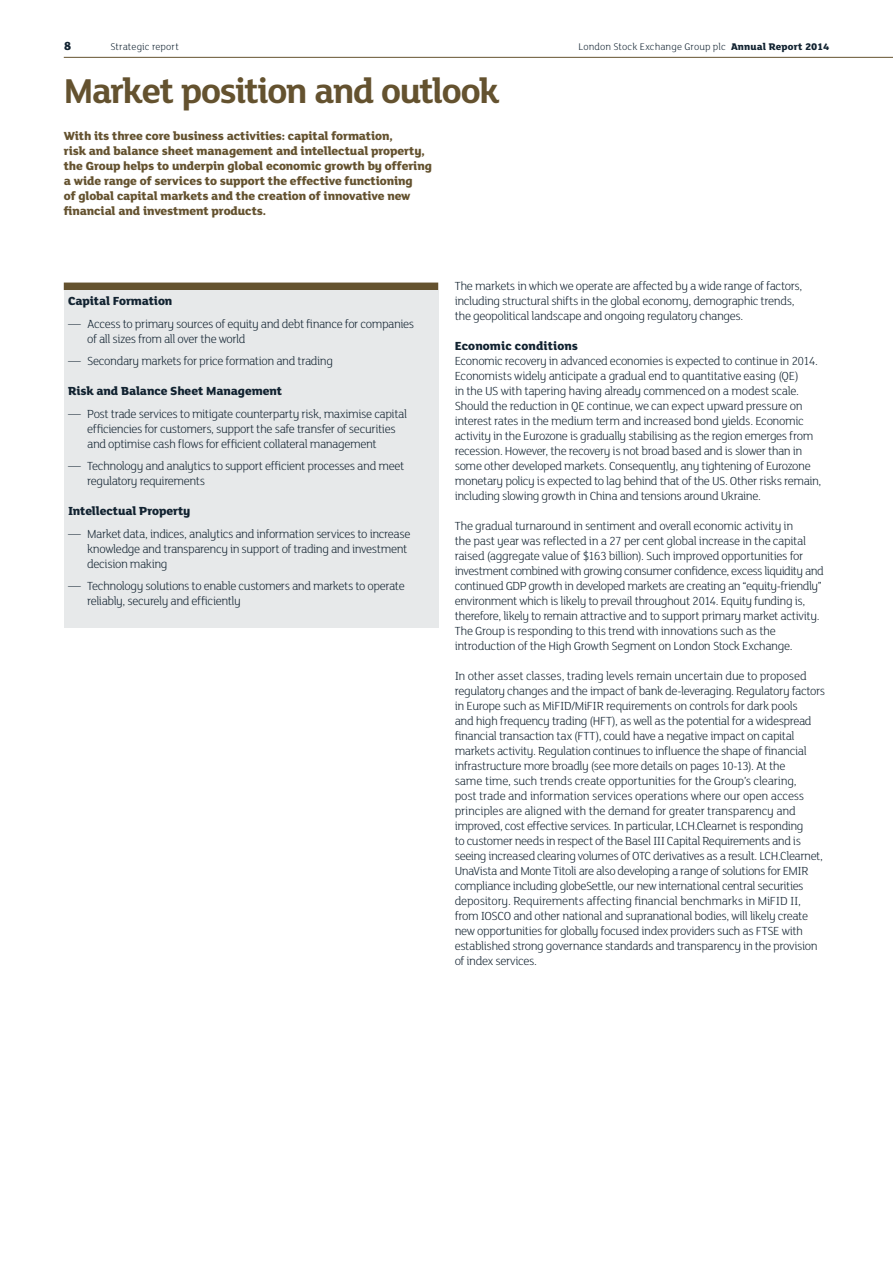
<style>
.page{position:relative;width:893px;height:1263px;background:#fff}
.page>*{position:absolute;margin:0;border:0;box-sizing:border-box;transform-origin:0 0}
._02_Page_Heading__H1{font:700 37.5px "FS Lola";letter-spacing:-.04em;color:#64522f}
._04_Body_Copy__P_FSL{font:300 12.75px/15px "FS Lola";letter-spacing:-.035em;color:#112230}
._03_Stand_First__P_S{font:800 12.75px/15px "FS Lola";letter-spacing:-.01em;color:#64522f}
._06_Body_Copy_Headin{font:800 12.75px "FS Lola";letter-spacing:-.01em;color:#112230}
.Folio_Left{font:800 12.75px "FS Lola";color:#112230}
.Folio_Left-2{font:300 10.5px "FS Lola";letter-spacing:.005em;color:#112230}
.s1{font-weight:800}
</style>
<div class="page">
<div style="left:64px;top:283px;width:374px;height:7px;background:#64522f"></div>
<div style="left:64px;top:290px;width:374px;height:338px;background:#e7e9ea"></div>
<hr style="left:64px;top:57px;width:829px;height:1px;background:#64522f">
<p class="Folio_Left" style="left:64px;top:37px;width:9px">8</p>
<p class="Folio_Left-2" style="left:111px;top:40px;width:70px">Strategic report</p>
<p class="Folio_Left-2" style="left:578px;top:40px;width:252px">London Stock Exchange Group plc <span class="s1">Annual Report 2014</span></p>
<p class="_02_Page_Heading__H1" style="left:64px;top:65px;width:437px">Market position and outlook</p>
<p class="_03_Stand_First__P_S" style="left:64px;top:128px;width:370px">With its three core business activities: capital formation,<br>risk and balance sheet management and intellectual property, the Group helps to underpin global economic growth by offering a wide range of services to support the effective functioning<br>of global capital markets and the creation of innovative new financial and investment products.</p>
<p class="_06_Body_Copy_Headin" style="left:68px;top:292px;width:106px">Capital Formation</p>
<p class="_04_Body_Copy__P_FSL" style="left:87px;top:315px;width:328px;text-indent:-19px">— Access to primary sources of equity and debt finance for companies of all sizes from all over the world</p>
<p class="_04_Body_Copy__P_FSL" style="left:68px;top:353px;width:266px">— Secondary markets for price formation and trading</p>
<p class="_06_Body_Copy_Headin" style="left:68px;top:382px;width:216px">Risk and Balance Sheet Management</p>
<p class="_04_Body_Copy__P_FSL" style="left:87px;top:405px;width:321px;text-indent:-19px">— Post trade services to mitigate counterparty risk, maximise capital efficiencies for customers, support the safe transfer of securities and optimise cash flows for efficient collateral management</p>
<p class="_04_Body_Copy__P_FSL" style="left:87px;top:458px;width:319px;text-indent:-19px">— Technology and analytics to support efficient processes and meet regulatory requirements</p>
<p class="_06_Body_Copy_Headin" style="left:68px;top:502px;width:124px">Intellectual Property</p>
<p class="_04_Body_Copy__P_FSL" style="left:87px;top:525px;width:325px;text-indent:-19px">— Market data, indices, analytics and information services to increase knowledge and transparency in support of trading and investment decision making</p>
<p class="_04_Body_Copy__P_FSL" style="left:87px;top:578px;width:319px;text-indent:-19px">— Technology solutions to enable customers and markets to operate reliably, securely and efficiently</p>
<p class="_04_Body_Copy__P_FSL" style="left:455px;top:278px;width:349px">The markets in which we operate are affected by a wide range of factors, including structural shifts in the global economy, demographic trends, the geopolitical landscape and ongoing regulatory changes.</p>
<p class="_06_Body_Copy_Headin" style="left:455px;top:337px;width:125px">Economic conditions</p>
<p class="_04_Body_Copy__P_FSL" style="left:455px;top:353px;width:368px">Economic recovery in advanced economies is expected to continue in 2014.<br>Economists widely anticipate a gradual end to quantitative easing (QE)<br>in the US with tapering having already commenced on a modest scale.<br>Should the reduction in QE continue, we can expect upward pressure on interest rates in the medium term and increased bond yields. Economic activity in the Eurozone is gradually stabilising as the region emerges from recession. However, the recovery is not broad based and is slower than in some other developed markets. Consequently, any tightening of Eurozone monetary policy is expected to lag behind that of the US. Other risks remain, including slowing growth in China and tensions around Ukraine.</p>
<p class="_04_Body_Copy__P_FSL" style="left:455px;top:518px;width:371px">The gradual turnaround in sentiment and overall economic activity in<br>the past year was reflected in a 27 per cent global increase in the capital raised (aggregate value of $163 billion). Such improved opportunities for investment combined with growing consumer confidence, excess liquidity and continued GDP growth in developed markets are creating an “equity-friendly” environment which is likely to prevail throughout 2014. Equity funding is, therefore, likely to remain attractive and to support primary market activity.<br>The Group is responding to this trend with innovations such as the introduction of the High Growth Segment on London Stock Exchange.</p>
<p class="_04_Body_Copy__P_FSL" style="left:455px;top:668px;width:372px">In other asset classes, trading levels remain uncertain due to proposed regulatory changes and the impact of bank de-leveraging. Regulatory factors in Europe such as MiFID/MiFIR requirements on controls for dark pools<br>and high frequency trading (HFT), as well as the potential for a widespread financial transaction tax (FTT), could have a negative impact on capital markets activity. Regulation continues to influence the shape of financial infrastructure more broadly (see more details on pages 10-13). At the<br>same time, such trends create opportunities for the Group’s clearing,<br>post trade and information services operations where our open access principles are aligned with the demand for greater transparency and improved, cost effective services. In particular, LCH.Clearnet is responding<br>to customer needs in respect of the Basel III Capital Requirements and is seeing increased clearing volumes of OTC derivatives as a result. LCH.Clearnet, UnaVista and Monte Titoli are also developing a range of solutions for EMIR compliance including globeSettle, our new international central securities depository. Requirements affecting financial benchmarks in MiFID II, from IOSCO and other national and supranational bodies, will likely create new opportunities for globally focused index providers such as FTSE with established strong governance standards and transparency in the provision of index services.</p>
</div>
